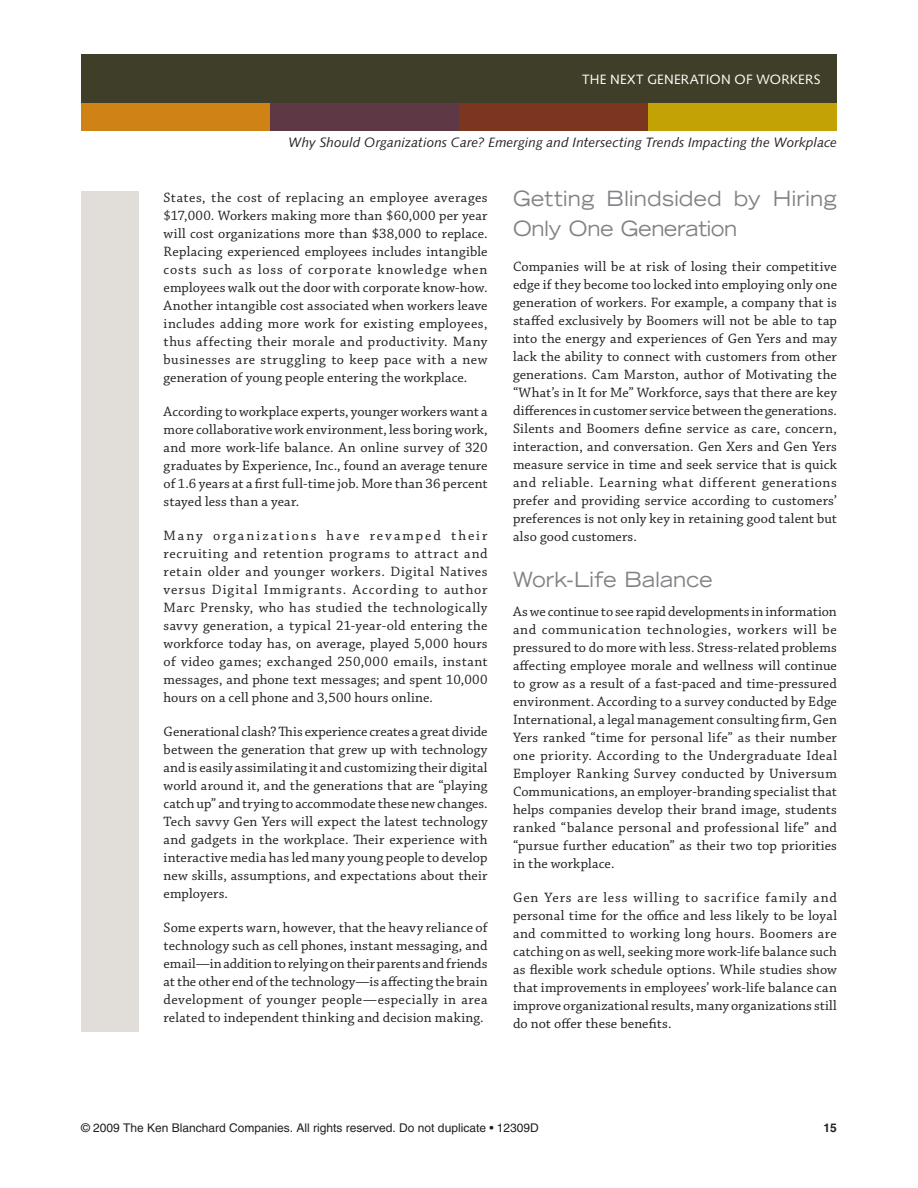
<style>
.page{position:relative;width:918px;height:1188px;background:#fff}
.page>*{position:absolute;margin:0;border:0;box-sizing:border-box;transform-origin:0 0}
.t1{font:expanded 21px/30px "Trade Gothic LT Std";letter-spacing:.005em;color:#808285;scale:.94 1}
.t2{font:14.25px/18px "Chaparral Pro";letter-spacing:.01em;color:#231f20;text-align:justify}
.t3{font:italic 13.5px "Syntax LT Std";letter-spacing:.005em;color:#231f20}
.t4{font:13.5px "Syntax LT Std";letter-spacing:.015em;color:#fff}
.t5{font:12px "Helvetica LT Std";color:#231f20}
.t6{font:700 12px "Helvetica LT Std";color:#231f20}
</style>
<div class="page">
<div style="left:81px;top:191px;width:57px;height:841px;background:#e1ded9"></div>
<div style="left:81px;top:102px;width:189px;height:29px;background:#d08315"></div>
<div style="left:270px;top:102px;width:189px;height:29px;background:#5e3844"></div>
<div style="left:459px;top:102px;width:189px;height:29px;background:#7c351e"></div>
<div style="left:648px;top:102px;width:189px;height:29px;background:#c2a205"></div>
<div style="left:81px;top:54px;width:756px;height:49px;background:#3e3e29"></div>
<p class="t4" style="left:582px;top:71px;width:240px">THE NEXT GENERATION OF WORKERS</p>
<p class="t3" style="left:288px;top:134px;width:550px">Why Should Organizations Care? Emerging and Intersecting Trends Impacting the Workplace</p>
<p class="t2" style="left:164px;top:189px;width:326px">States, the cost of replacing an employee averages $17,000. Workers making more than $60,000 per year will cost organizations more than $38,000 to replace.<br>Replacing experienced employees includes intangible costs such as loss of corporate knowledge when employees walk out the door with corporate know-how.<br>Another intangible cost associated when workers leave includes adding more work for existing employees, thus affecting their morale and productivity. Many businesses are struggling to keep pace with a new generation of young people entering the workplace.</p>
<p class="t2" style="left:164px;top:403px;width:326px">According to workplace experts, younger workers want a more collaborative work environment, less boring work, and more work-life balance. An online survey of 320 graduates by Experience, Inc., found an average tenure of 1.6 years at a first full-time job. More than 36 percent stayed less than a year.</p>
<p class="t2" style="left:164px;top:527px;width:326px">Many organizations have revamped their recruiting and retention programs to attract and retain older and younger workers. Digital Natives versus Digital Immigrants. According to author Marc Prensky, who has studied the technologically savvy generation, a typical 21-year-old entering the workforce today has, on average, played 5,000 hours of video games; exchanged 250,000 emails, instant messages, and phone text messages; and spent 10,000 hours on a cell phone and 3,500 hours online.</p>
<p class="t2" style="left:164px;top:723px;width:326px">Generational clash? This experience creates a great divide between the generation that grew up with technology and is easily assimilating it and customizing their digital world around it, and the generations that are “playing catch up” and trying to accommodate these new changes.<br>Tech savvy Gen Yers will expect the latest technology and gadgets in the workplace. Their experience with interactive media has led many young people to develop new skills, assumptions, and expectations about their employers.</p>
<p class="t2" style="left:164px;top:920px;width:326px">Some experts warn, however, that the heavy reliance of technology such as cell phones, instant messaging, and email—in addition to relying on their parents and friends at the other end of the technology—is affecting the brain development of younger people—especially in area related to independent thinking and decision making.</p>
<h1 class="t1" style="left:513px;top:183px;width:346px">Getting Blindsided by Hiring<br>Only One Generation</h1>
<p class="t2" style="left:513px;top:258px;width:326px">Companies will be at risk of losing their competitive edge if they become too locked into employing only one generation of workers. For example, a company that is staffed exclusively by Boomers will not be able to tap into the energy and experiences of Gen Yers and may lack the ability to connect with customers from other generations. Cam Marston, author of Motivating the “What’s in It for Me” Workforce, says that there are key differences in customer service between the generations.<br>Silents and Boomers define service as care, concern, interaction, and conversation. Gen Xers and Gen Yers measure service in time and seek service that is quick and reliable. Learning what different generations prefer and providing service according to customers’ preferences is not only key in retaining good talent but also good customers.</p>
<h1 class="t1" style="left:513px;top:564px;width:214px">Work-Life Balance</h1>
<p class="t2" style="left:513px;top:603px;width:326px">As we continue to see rapid developments in information and communication technologies, workers will be pressured to do more with less. Stress-related problems affecting employee morale and wellness will continue to grow as a result of a fast-paced and time-pressured environment. According to a survey conducted by Edge International, a legal management consulting firm, Gen Yers ranked “time for personal life” as their number one priority. According to the Undergraduate Ideal Employer Ranking Survey conducted by Universum Communications, an employer-branding specialist that helps companies develop their brand image, students ranked “balance personal and professional life” and “pursue further education” as their two top priorities in the workplace.</p>
<p class="t2" style="left:513px;top:889px;width:326px">Gen Yers are less willing to sacrifice family and personal time for the office and less likely to be loyal and committed to working long hours. Boomers are catching on as well, seeking more work-life balance such as flexible work schedule options. While studies show that improvements in employees’ work-life balance can improve organizational results, many organizations still do not offer these benefits.</p>
<p class="t5" style="left:81px;top:1121px;width:459px">© 2009 The Ken Blanchard Companies. All rights reserved. Do not duplicate • 12309D</p>
<p class="t6" style="left:824px;top:1121px;width:8px">15</p>
</div>
